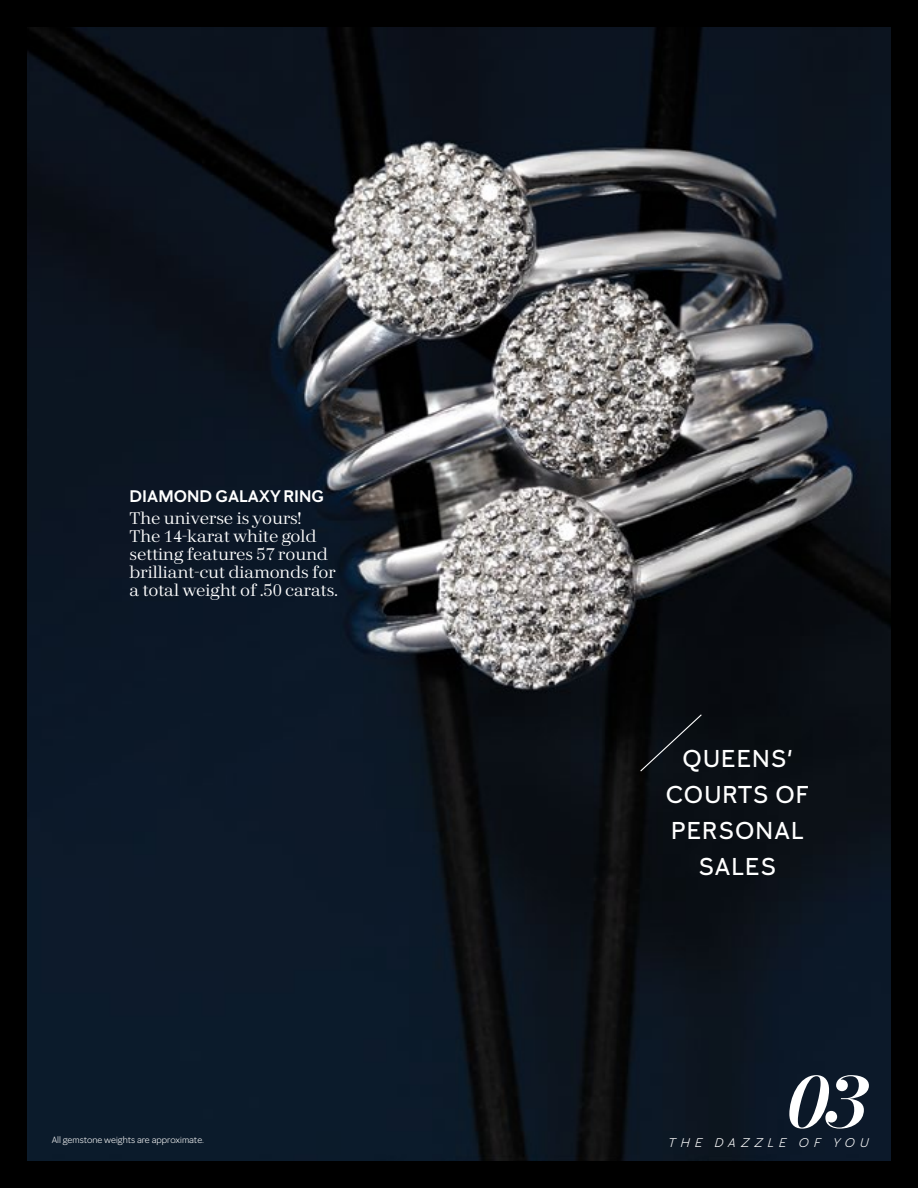
<style>
.page{position:relative;width:918px;height:1188px;background:#000}
.page>*{position:absolute;margin:0;border:0;box-sizing:border-box;transform-origin:0 0}
.t1{font:73.2px "Mary Kay Serif 060 Sem Bd Ita";color:#fff}
.Body_Copy{font:500 24px/36px "Mary Kay Sans";letter-spacing:.05em;color:#fff;text-align:center}
.t2{font:16.5px/18px "Mary Kay Serif 010";color:#fff}
.t3{font:600 16.5px "Mary Kay Sans";color:#fff}
.t4{font:italic 12.45px "Mary Kay Sans";letter-spacing:.4em;color:#fff}
.t5{font:9px "Mary Kay Sans";color:#fff}
</style>
<div class="page">
<img style="left:27px;top:27px;width:864px;height:1134px">
<svg style="left:639px;top:713px;width:64px;height:60px"></svg>
<p class="t3" style="left:130px;top:486px;width:196px">DIAMOND GALAXY RING</p>
<p class="t2" style="left:130px;top:509px;width:210px">The universe is yours!<br>The 14-karat white gold setting features 57 round brilliant-cut diamonds for a total weight of .50 carats.</p>
<p class="Body_Copy" style="left:666px;top:740px;width:145px">QUEENS'<br>COURTS OF<br>PERSONAL<br>SALES</p>
<h1 class="t1" style="left:788px;top:1054px;width:82px">03</h1>
<p class="t5" style="left:52px;top:1134px;width:154px">All gemstone weights are approximate.</p>
<p class="t4" style="left:668px;top:1135px;width:202px">THE DAZZLE OF YOU</p>
</div>
